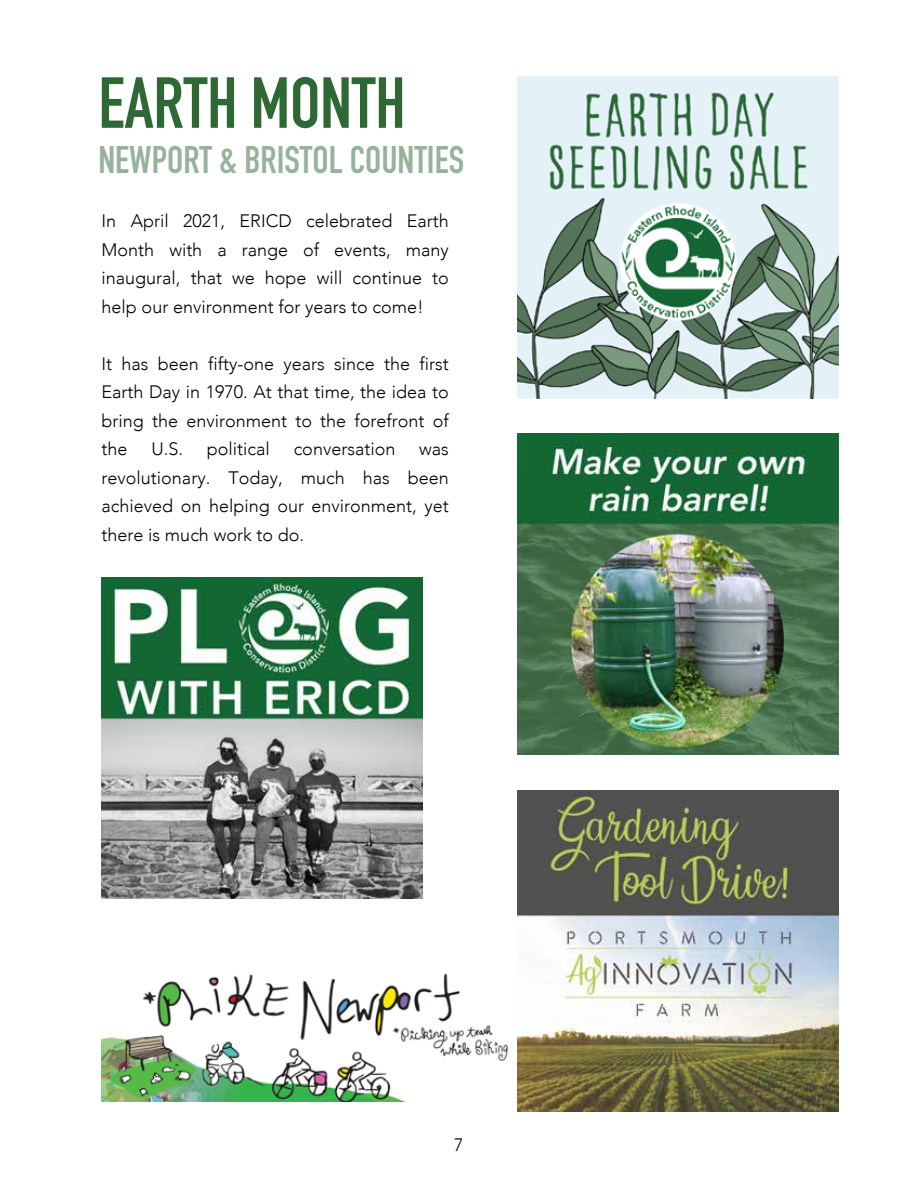
<style>
.page{position:relative;width:918px;height:1188px;background:#fff}
.page>*{position:absolute;margin:0;border:0;box-sizing:border-box;transform-origin:0 0}
.t1{font:700 70.95px "DIN Condensed";color:#2e6835}
.t2{font:700 37.95px "DIN Condensed";color:rgb(46 104 53/.5)}
.t3{font:300 18px/28.5px "Avenir";color:#000;text-align:justify}
</style>
<div class="page">
<img style="left:102px;top:578px;width:321px;height:321px">
<img style="left:102px;top:973px;width:416px;height:129px">
<div style="left:429px;top:1063px;width:72px;height:39px;background:#fff"></div>
<img style="left:518px;top:791px;width:320px;height:320px">
<img style="left:518px;top:433px;width:321px;height:322px">
<img style="left:518px;top:77px;width:321px;height:321px">
<h1 class="t1" style="left:98px;top:55px;width:309px">EARTH MONTH</h1>
<h2 class="t2" style="left:98px;top:135px;width:367px">NEWPORT &amp; BRISTOL COUNTIES</h2>
<p class="t3" style="left:102px;top:207px;width:349px">In April 2021, ERICD celebrated Earth Month with a range of events, many inaugural, that we hope will continue to help our environment for years to come!</p>
<p class="t3" style="left:102px;top:349px;width:349px">It has been fifty-one years since the first Earth Day in 1970. At that time, the idea to bring the environment to the forefront of the</p>
<p class="t3" style="left:151px;top:435px;width:33px">U.S.</p>
<p class="t3" style="left:207px;top:435px;width:64px">political</p>
<p class="t3" style="left:294px;top:435px;width:103px">conversation</p>
<p class="t3" style="left:102px;top:435px;width:349px;text-indent:318px">was revolutionary. Today, much has been achieved on helping our environment, yet there is much work to do.</p>
<p class="t3" style="left:454px;top:1131px;width:11px">7</p>
</div>
